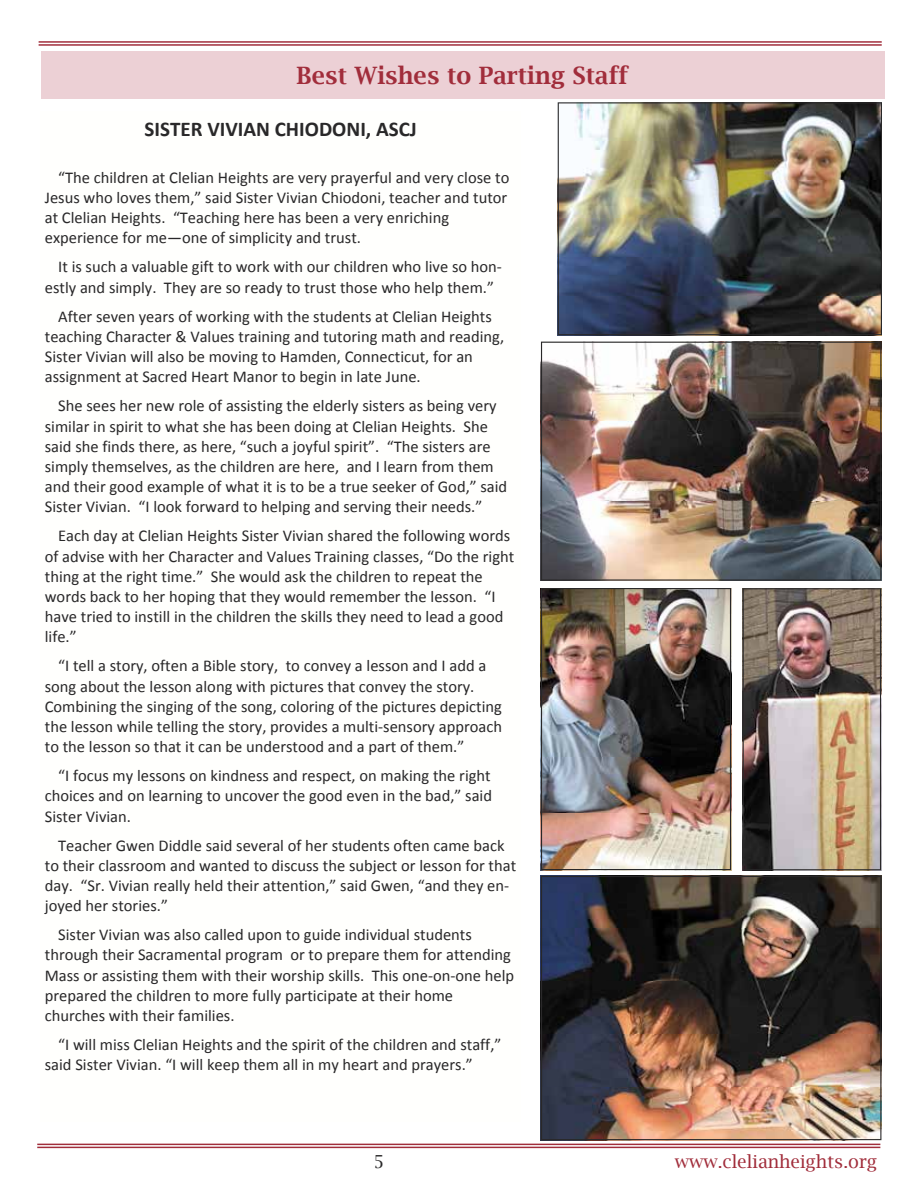
<style>
.page{position:relative;width:919px;height:1188px;background:#fff}
.page>*{position:absolute;margin:0;border:0;box-sizing:border-box;transform-origin:0 0}
.t1{font:700 24px "Lucida Bright";color:#a12d3b}
.t2{font:700 21px "Calibri";color:#292829}
.t3{font:18px "Lucida Bright";color:#a12d3b}
.t4{font:18px "Lucida Bright";color:#292829}
.t5{font:16.5px/20.1px "Calibri";color:#292829}
</style>
<div class="page">
<hr style="left:37px;top:1143px;width:843px;height:1px;background:#a12d3b">
<hr style="left:37px;top:1146px;width:843px;height:1px;background:#a12d3b">
<hr style="left:39px;top:41px;width:842px;height:2px;background:#a12d3b">
<hr style="left:39px;top:44px;width:842px;height:2px;background:#a12d3b">
<div style="left:41px;top:51px;width:842px;height:48px;background:#ecd0d5"></div>
<img style="left:742px;top:588px;width:138px;height:282px">
<img style="left:540px;top:341px;width:341px;height:239px">
<img style="left:540px;top:875px;width:341px;height:264px">
<img style="left:540px;top:588px;width:190px;height:281px">
<img style="left:557px;top:102px;width:324px;height:233px">
<h1 class="t1" style="left:296px;top:62px;width:334px">Best Wishes to Parting Staff</h1>
<p class="t2" style="left:144px;top:116px;width:274px">SISTER VIVIAN CHIODONI, ASCJ</p>
<p class="t5" style="left:45px;top:166px;width:466px;text-indent:13px">“The children at Clelian Heights are very prayerful and very close to Jesus who loves them,” said Sister Vivian Chiodoni, teacher and tutor at Clelian Heights. “Teaching here has been a very enriching experience for me—one of simplicity and trust.</p>
<p class="t5" style="left:45px;top:256px;width:458px;text-indent:13px">It is such a valuable gift to work with our children who live so hon&shy;estly and simply. They are so ready to trust those who help them.”</p>
<p class="t5" style="left:45px;top:305px;width:460px;text-indent:13px">After seven years of working with the students at Clelian Heights teaching Character &amp; Values training and tutoring math and reading, Sister Vivian will also be moving to Hamden, Connecticut, for an assignment at Sacred Heart Manor to begin in late June.</p>
<p class="t5" style="left:45px;top:395px;width:464px;text-indent:13px">She sees her new role of assisting the elderly sisters as being very similar in spirit to what she has been doing at Clelian Heights. She said she finds there, as here, “such a joyful spirit”. “The sisters are simply themselves, as the children are here, and I learn from them and their good example of what it is to be a true seeker of God,” said Sister Vivian. “I look forward to helping and serving their needs.”</p>
<p class="t5" style="left:45px;top:525px;width:471px;text-indent:13px">Each day at Clelian Heights Sister Vivian shared the following words of advise with her Character and Values Training classes, “Do the right thing at the right time.” She would ask the children to repeat the words back to her hoping that they would remember the lesson. “I have tried to instill in the children the skills they need to lead a good life.”</p>
<p class="t5" style="left:45px;top:655px;width:458px;text-indent:13px">“I tell a story, often a Bible story, to convey a lesson and I add a song about the lesson along with pictures that convey the story.<br>Combining the singing of the song, coloring of the pictures depicting the lesson while telling the story, provides a multi-sensory approach to the lesson so that it can be understood and a part of them.”</p>
<p class="t5" style="left:45px;top:764px;width:448px;text-align:justify;text-indent:13px">“I focus my lessons on kindness and respect, on making the right choices and on learning to uncover the good even in the bad,” said Sister Vivian.</p>
<p class="t5" style="left:45px;top:834px;width:473px;text-indent:13px">Teacher Gwen Diddle said several of her students often came back to their classroom and wanted to discuss the subject or lesson for that day. “Sr. Vivian really held their attention,” said Gwen, “and they en&shy;joyed her stories.”</p>
<p class="t5" style="left:45px;top:923px;width:470px;text-indent:13px">Sister Vivian was also called upon to guide individual students through their Sacramental program or to prepare them for attending Mass or assisting them with their worship skills. This one-on-one help prepared the children to more fully participate at their home churches with their families.</p>
<p class="t5" style="left:45px;top:1033px;width:458px;text-indent:13px">“I will miss Clelian Heights and the spirit of the children and staff,” said Sister Vivian. “I will keep them all in my heart and prayers.”</p>
<p class="t4" style="left:373px;top:1150px;width:12px">5</p>
<p class="t3" style="left:674px;top:1150px;width:204px">www.clelianheights.org</p>
</div>
